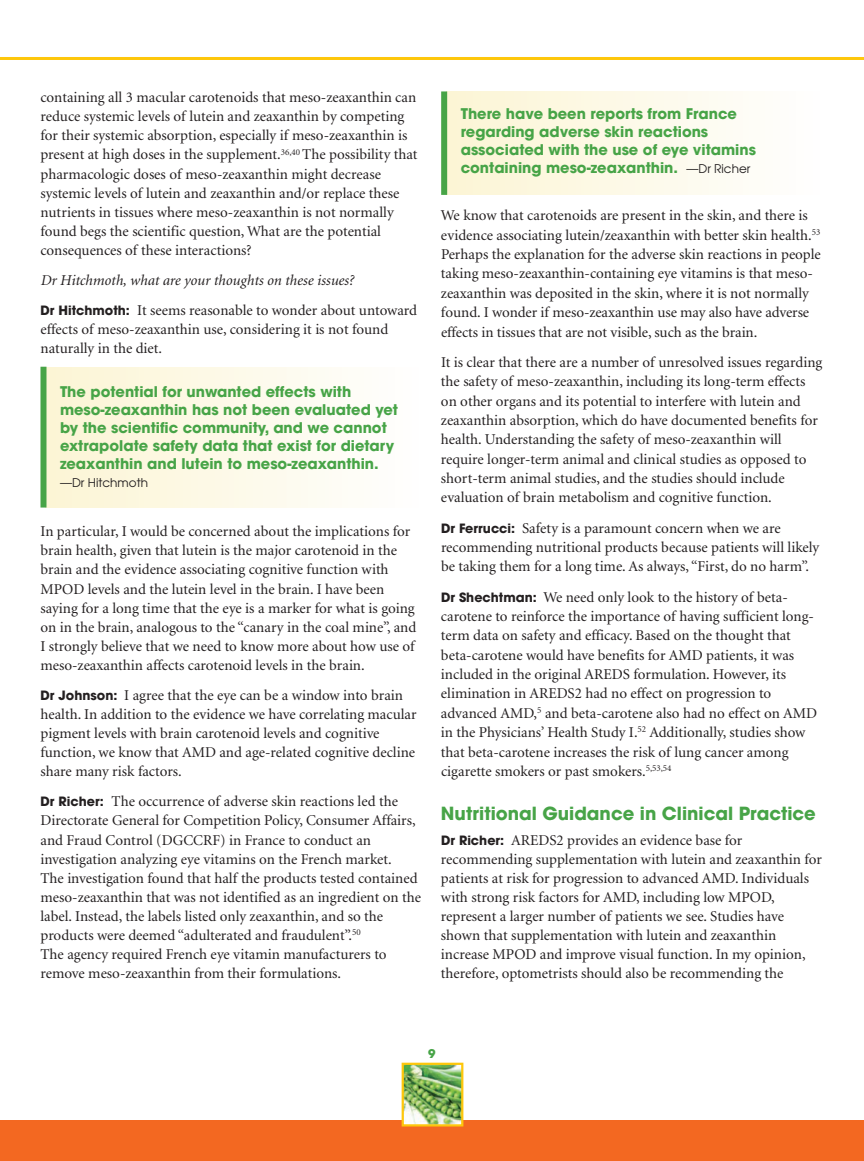
<style>
.page{position:relative;width:864px;height:1161px;background:#fff}
.page>*{position:absolute;margin:0;border:0;box-sizing:border-box;transform-origin:0 0}
.t1{font:700 18px "Avant Garde";color:#47a447}
.t2{font:15px/19.2px "Minion";color:#231f20}
.t3{font:italic 15px/29.8px "Minion";color:#231f20}
.t4{font:700 14.7px/18px "Avant Garde";color:#47a447}
.t5{font:12px "Avant Garde";color:#231f20}
.t6{font:700 12px "Avant Garde";color:#47a447}
.s1{font-family:"Avant Garde";font-weight:700;font-style:normal;font-size:12.75px}
.s2{font-style:normal}
.s3{font-family:"Avant Garde";font-weight:700;font-size:12.75px}
.s4{font-weight:400;font-size:12px;color:#231f20}
</style>
<div class="page">
<div style="left:0;top:1120px;width:864px;height:41px;background:#f36821"></div>
<img style="left:405px;top:1066px;width:55px;height:58px">
<div style="left:402px;top:1063px;width:61px;height:64px;border:2px solid #fec70c"></div>
<hr style="left:0;top:57px;width:864px;height:3px;background:#fec70c">
<div style="left:441px;top:91px;width:6px;height:104px;background:#47a447"></div>
<div style="left:40px;top:367px;width:6px;height:141px;background:#47a447"></div>
<p class="t2" style="left:40px;top:89px;width:379px">containing all 3 macular carotenoids that meso-zeaxanthin can reduce systemic levels of lutein and zeaxanthin by competing for their systemic absorption, especially if meso-zeaxanthin is present at high doses in the supplement.<sup>36,40</sup> The possibility that pharmacologic doses of meso-zeaxanthin might decrease systemic levels of lutein and zeaxanthin and/or replace these nutrients in tissues where meso-zeaxanthin is not normally found begs the scientific question, What are the potential consequences of these interactions?</p>
<p class="t3" style="left:40px;top:267px;width:378px">Dr Hitchmoth, what are your thoughts on these issues?<br><span class="s1">Dr Hitchmoth:</span> <span class="s2">It seems reasonable to wonder about untoward</span></p>
<p class="t2" style="left:40px;top:321px;width:349px">effects of meso-zeaxanthin use, considering it is not found naturally in the diet.</p>
<p class="t4" style="left:60px;top:385px;width:340px">The potential for unwanted effects with meso-zeaxanthin has not been evaluated yet by the scientific community, and we cannot extrapolate safety data that exist for dietary zeaxanthin and lutein to meso-zeaxanthin.</p>
<p class="t5" style="left:60px;top:476px;width:90px">—Dr Hitchmoth</p>
<p class="t2" style="left:40px;top:523px;width:377px">In particular, I would be concerned about the implications for brain health, given that lutein is the major carotenoid in the brain and the evidence associating cognitive function with MPOD levels and the lutein level in the brain. I have been saying for a long time that the eye is a marker for what is going on in the brain, analogous to the “canary in the coal mine”, and I strongly believe that we need to know more about how use of meso-zeaxanthin affects carotenoid levels in the brain.</p>
<p class="t2" style="left:40px;top:687px;width:378px"><span class="s3">Dr Johnson:</span> I agree that the eye can be a window into brain health. In addition to the evidence we have correlating macular pigment levels with brain carotenoid levels and cognitive function, we know that AMD and age-related cognitive decline share many risk factors.</p>
<p class="t2" style="left:40px;top:793px;width:382px"><span class="s3">Dr Richer:</span> The occurrence of adverse skin reactions led the Directorate General for Competition Policy, Consumer Affairs, and Fraud Control (DGCCRF) in France to conduct an investigation analyzing eye vitamins on the French market.<br>The investigation found that half the products tested contained meso-zeaxanthin that was not identified as an ingredient on the label. Instead, the labels listed only zeaxanthin, and so the products were deemed “adulterated and fraudulent”.<sup>50<br></sup>The agency required French eye vitamin manufacturers to remove meso-zeaxanthin from their formulations.</p>
<p class="t4" style="left:461px;top:107px;width:297px">There have been reports from France regarding adverse skin reactions associated with the use of eye vitamins containing meso-zeaxanthin. <span class="s4">—Dr Richer</span></p>
<p class="t2" style="left:441px;top:207px;width:381px">We know that carotenoids are present in the skin, and there is evidence associating lutein/zeaxanthin with better skin health.<sup>53<br></sup>Perhaps the explanation for the adverse skin reactions in people taking meso-zeaxanthin-containing eye vitamins is that meso&shy;zeaxanthin was deposited in the skin, where it is not normally found. I wonder if meso-zeaxanthin use may also have adverse effects in tissues that are not visible, such as the brain.</p>
<p class="t2" style="left:441px;top:354px;width:383px">It is clear that there are a number of unresolved issues regarding the safety of meso-zeaxanthin, including its long-term effects on other organs and its potential to interfere with lutein and zeaxanthin absorption, which do have documented benefits for health. Understanding the safety of meso-zeaxanthin will require longer-term animal and clinical studies as opposed to short-term animal studies, and the studies should include evaluation of brain metabolism and cognitive function.</p>
<p class="t2" style="left:441px;top:519px;width:380px"><span class="s3">Dr Ferrucci:</span> Safety is a paramount concern when we are recommending nutritional products because patients will likely be taking them for a long time. As always, “First, do no harm”.</p>
<p class="t2" style="left:441px;top:588px;width:378px"><span class="s3">Dr Shechtman:</span> We need only look to the history of beta&shy;carotene to reinforce the importance of having sufficient long&shy;term data on safety and efficacy. Based on the thought that beta-carotene would have benefits for AMD patients, it was included in the original AREDS formulation. However, its elimination in AREDS2 had no effect on progression to advanced AMD,<sup>5</sup> and beta-carotene also had no effect on AMD in the Physicians’ Health Study I.<sup>52</sup> Additionally, studies show that beta-carotene increases the risk of lung cancer among cigarette smokers or past smokers.<sup>5,53,54</sup></p>
<p class="t1" style="left:441px;top:807px;width:376px">Nutritional Guidance in Clinical Practice</p>
<p class="t2" style="left:441px;top:831px;width:383px"><span class="s3">Dr Richer:</span> AREDS2 provides an evidence base for recommending supplementation with lutein and zeaxanthin for patients at risk for progression to advanced AMD. Individuals with strong risk factors for AMD, including low MPOD, represent a larger number of patients we see. Studies have shown that supplementation with lutein and zeaxanthin increase MPOD and improve visual function. In my opinion, therefore, optometrists should also be recommending the</p>
<p class="t6" style="left:428px;top:1049px;width:9px">9</p>
</div>
